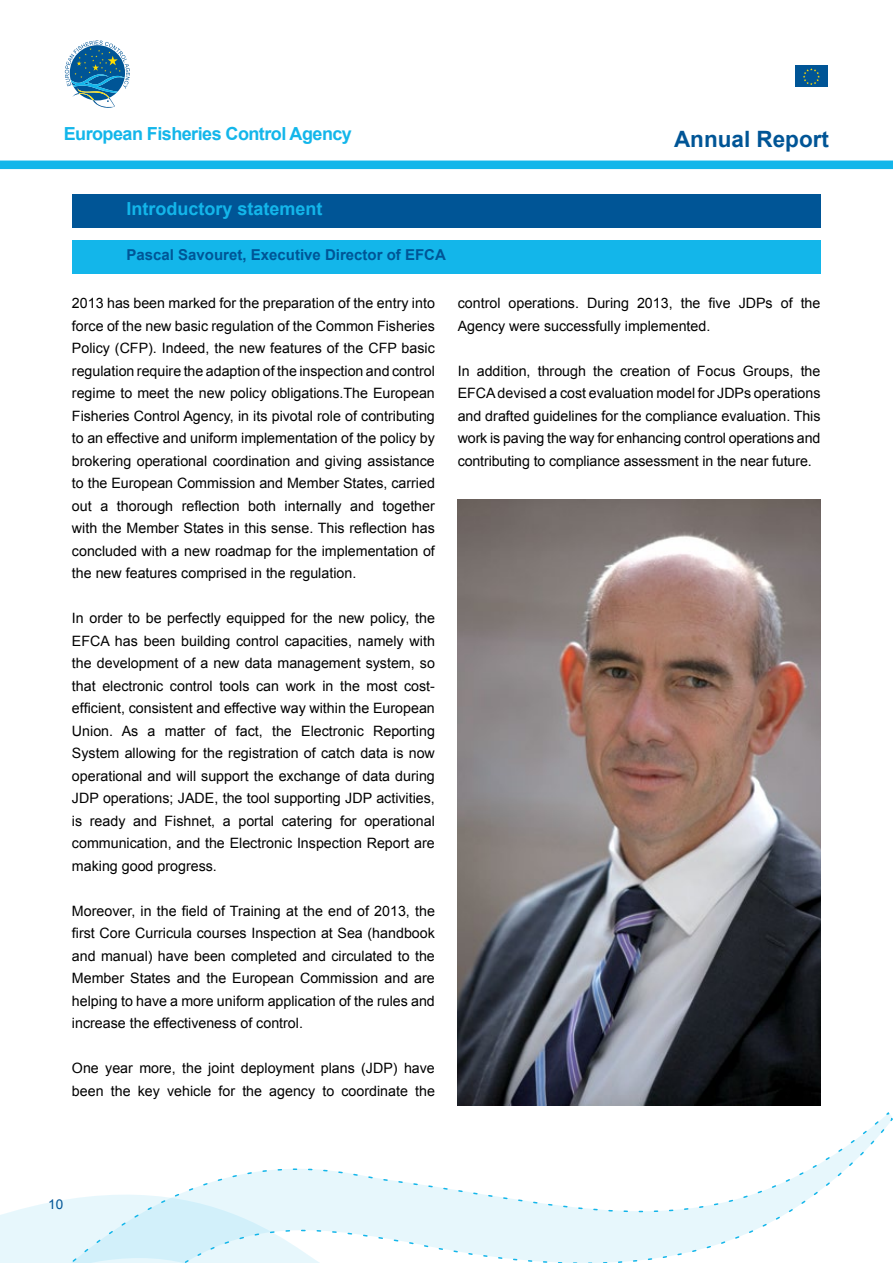
<style>
.page{position:relative;width:893px;height:1263px;background:#fff}
.page>*{position:absolute;margin:0;border:0;box-sizing:border-box;transform-origin:0 0}
.t1{font:700 22.5px "Arial";color:#005596}
.t2{font:700 18px "Arial";letter-spacing:-.03em;color:#13b6ea}
.t3{font:700 18px "Arial";color:#13b6ea}
.t4{font:700 15px "Arial";color:#005596}
.t5{font:14.25px/22.5px "Arial";color:#000;text-align:justify}
.t6{font:13.5px "Arial";color:#005596}
</style>
<div class="page">
<svg style="left:0;top:1112px;width:893px;height:151px"></svg>
<div style="left:0;top:161px;width:893px;height:8px;background:#13b6ea"></div>
<div style="left:795px;top:66px;width:33px;height:21px;background:#005596"></div>
<svg style="left:803px;top:68px;width:17px;height:17px"></svg>
<svg style="left:65px;top:40px;width:65px;height:68px"></svg>
<div style="left:72px;top:240px;width:748px;height:33px;background:#13b6ea"></div>
<div style="left:73px;top:194px;width:748px;height:34px;background:#005596"></div>
<img style="left:458px;top:500px;width:363px;height:606px">
<p class="t2" style="left:64px;top:121px;width:290px">European Fisheries Control Agency</p>
<h1 class="t1" style="left:674px;top:124px;width:157px">Annual Report</h1>
<p class="t3" style="left:127px;top:197px;width:198px">Introductory statement</p>
<p class="t4" style="left:127px;top:245px;width:321px">Pascal Savouret, Executive Director of EFCA</p>
<p class="t5" style="left:72px;top:292px;width:364px">2013 has been marked for the preparation of the entry into force of the new basic regulation of the Common Fisheries Policy (CFP). Indeed, the new features of the CFP basic regulation require the adaption of the inspection and control regime to meet the new policy obligations.The European Fisheries Control Agency, in its pivotal role of contributing to an effective and uniform implementation of the policy by brokering operational coordination and giving assistance to the European Commission and Member States, carried out a thorough reflection both internally and together with the Member States in this sense. This reflection has concluded with a new roadmap for the implementation of the new features comprised in the regulation.</p>
<p class="t5" style="left:72px;top:607px;width:364px">In order to be perfectly equipped for the new policy, the EFCA has been building control capacities, namely with the development of a new data management system, so that electronic control tools can work in the most cost&shy;efficient, consistent and effective way within the European Union. As a matter of fact, the Electronic Reporting System allowing for the registration of catch data is now operational and will support the exchange of data during JDP operations; JADE, the tool supporting JDP activities, is ready and Fishnet, a portal catering for operational communication, and the Electronic Inspection Report are making good progress.</p>
<p class="t5" style="left:72px;top:899px;width:364px">Moreover, in the field of Training at the end of 2013, the first Core Curricula courses Inspection at Sea (handbook and manual) have been completed and circulated to the Member States and the European Commission and are helping to have a more uniform application of the rules and increase the effectiveness of control.</p>
<p class="t5" style="left:72px;top:1057px;width:364px">One year more, the joint deployment plans (JDP) have been the key vehicle for the agency to coordinate the</p>
<p class="t5" style="left:458px;top:292px;width:364px">control operations. During 2013, the five JDPs of the<br>Agency were successfully implemented.</p>
<p class="t5" style="left:458px;top:359px;width:364px">In addition, through the creation of Focus Groups, the EFCA devised a cost evaluation model for JDPs operations and drafted guidelines for the compliance evaluation. This work is paving the way for enhancing control operations and contributing to compliance assessment in the near future.</p>
<p class="t6" style="left:48px;top:1195px;width:17px">10</p>
</div>
